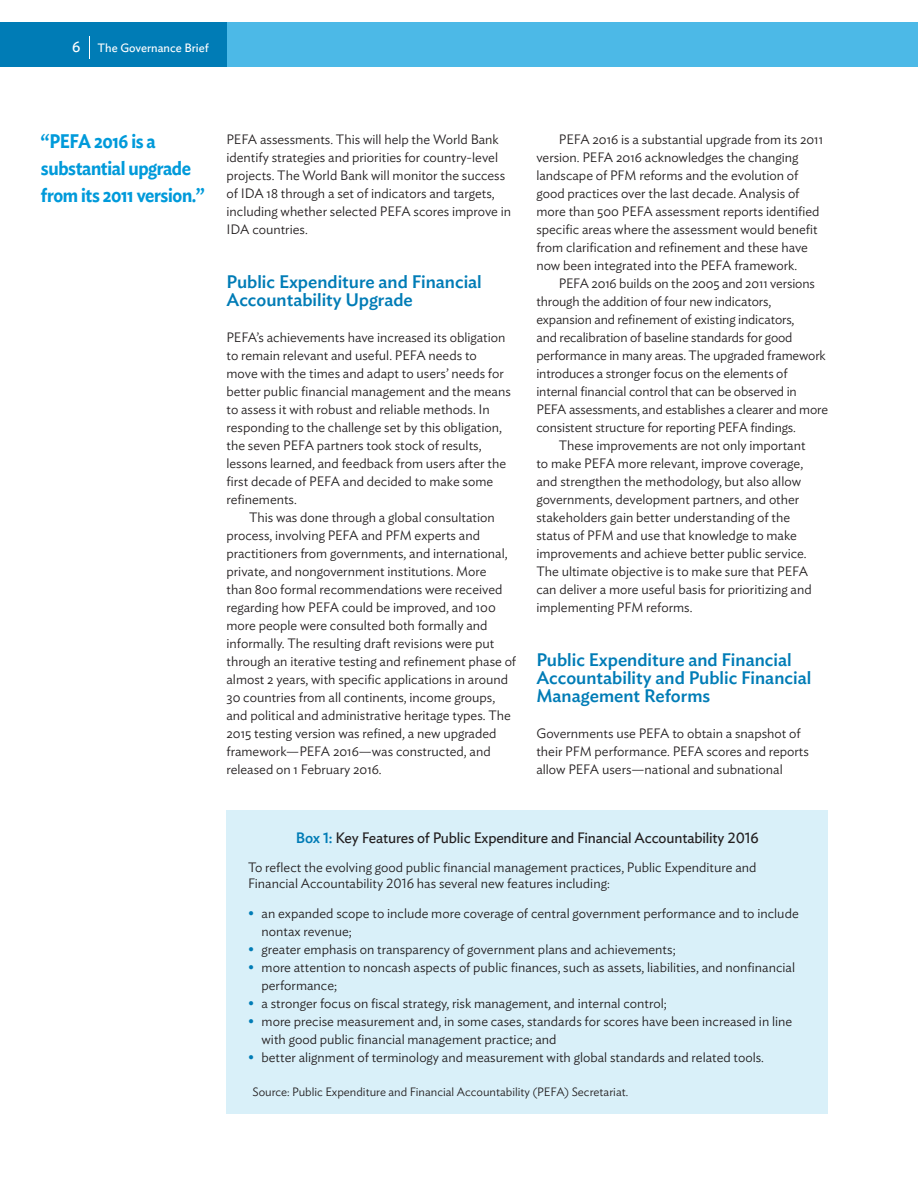
<style>
.page{position:relative;width:918px;height:1188px;background:#fff}
.page>*{position:absolute;margin:0;border:0;box-sizing:border-box;transform-origin:0 0}
.t1{font:600 19.5px/27px "Ideal Sans";letter-spacing:-.02em;color:#009ada;scale:.9 1}
.t2{font:500 18px/18px "Ideal Sans";color:#007cb6}
.t3{font:15px "Ideal Sans";letter-spacing:-.01em;color:#231f20}
.t4{font:300 13.5px/18px "Ideal Sans";color:#231f20}
.t5{font:300 12px "Ideal Sans";color:#231f20}
.t6{font:12px "Ideal Sans";color:#fff}
.s1{font-size:15px}
.s2{font-weight:500;color:#007cb6}
</style>
<div class="page">
<div style="left:88px;top:22px;width:830px;height:46px;background:#4cb9e7"></div>
<div style="left:0;top:22px;width:227px;height:46px;background:#007cb6"></div>
<svg style="left:89px;top:36px;width:1px;height:23px"></svg>
<div style="left:227px;top:810px;width:601px;height:303px;background:#d9f0f9"></div>
<p class="t6" style="left:72px;top:38px;width:138px"><span class="s1">6</span> The Governance Brief</p>
<h1 class="t1" style="left:41px;top:126px;width:183px">“PEFA 2016 is a substantial upgrade from its 2011 version.”</h1>
<p class="t4" style="left:226px;top:129px;width:286px">PEFA assessments. This will help the World Bank identify strategies and priorities for country-level projects. The World Bank will monitor the success of IDA 18 through a set of indicators and targets, including whether selected PEFA scores improve in IDA countries.</p>
<h2 class="t2" style="left:226px;top:271px;width:257px">Public Expenditure and Financial<br>Accountability Upgrade</h2>
<p class="t4" style="left:226px;top:327px;width:286px">PEFA’s achievements have increased its obligation to remain relevant and useful. PEFA needs to move with the times and adapt to users’ needs for better public financial management and the means to assess it with robust and reliable methods. In responding to the challenge set by this obligation, the seven PEFA partners took stock of results, lessons learned, and feedback from users after the first decade of PEFA and decided to make some refinements.</p>
<p class="t4" style="left:226px;top:507px;width:291px;text-indent:23px">This was done through a global consultation process, involving PEFA and PFM experts and practitioners from governments, and international, private, and nongovernment institutions. More<br>than 800 formal recommendations were received regarding how PEFA could be improved, and 100 more people were consulted both formally and informally. The resulting draft revisions were put through an iterative testing and refinement phase of almost 2 years, with specific applications in around 30 countries from all continents, income groups, and political and administrative heritage types. The 2015 testing version was refined, a new upgraded framework—PEFA 2016—was constructed, and released on 1 February 2016.</p>
<p class="t4" style="left:536px;top:129px;width:288px;text-indent:23px">PEFA 2016 is a substantial upgrade from its 2011 version. PEFA 2016 acknowledges the changing landscape of PFM reforms and the evolution of good practices over the last decade. Analysis of more than 500 PEFA assessment reports identified specific areas where the assessment would benefit from clarification and refinement and these have now been integrated into the PEFA framework.</p>
<p class="t4" style="left:559px;top:273px;width:258px">PEFA 2016 builds on the 2005 and 2011 versions</p>
<p class="t4" style="left:536px;top:291px;width:236px">through the addition of four new indicators,</p>
<p class="t4" style="left:536px;top:309px;width:260px">expansion and refinement of existing indicators,</p>
<p class="t4" style="left:536px;top:327px;width:258px">and recalibration of baseline standards for good</p>
<p class="t4" style="left:536px;top:345px;width:291px">performance in many areas. The upgraded framework</p>
<p class="t4" style="left:536px;top:363px;width:253px">introduces a stronger focus on the elements of</p>
<p class="t4" style="left:536px;top:381px;width:262px">internal financial control that can be observed in</p>
<p class="t4" style="left:536px;top:399px;width:293px">PEFA assessments, and establishes a clearer and more</p>
<p class="t4" style="left:536px;top:417px;width:261px">consistent structure for reporting PEFA findings.</p>
<p class="t4" style="left:559px;top:435px;width:248px">These improvements are not only important</p>
<p class="t4" style="left:536px;top:453px;width:268px">to make PEFA more relevant, improve coverage,</p>
<p class="t4" style="left:536px;top:471px;width:266px">and strengthen the methodology, but also allow</p>
<p class="t4" style="left:536px;top:489px;width:265px">governments, development partners, and other</p>
<p class="t4" style="left:536px;top:507px;width:255px">stakeholders gain better understanding of the</p>
<p class="t4" style="left:536px;top:525px;width:262px">status of PFM and use that knowledge to make</p>
<p class="t4" style="left:536px;top:543px;width:272px">improvements and achieve better public service.</p>
<p class="t4" style="left:536px;top:561px;width:273px">The ultimate objective is to make sure that PEFA</p>
<p class="t4" style="left:536px;top:579px;width:277px">can deliver a more useful basis for prioritizing and</p>
<p class="t4" style="left:536px;top:597px;width:158px">implementing PFM reforms.</p>
<h2 class="t2" style="left:536px;top:649px;width:276px">Public Expenditure and Financial<br>Accountability and Public Financial<br>Management Reforms</h2>
<p class="t4" style="left:536px;top:723px;width:274px">Governments use PEFA to obtain a snapshot of their PFM performance. PEFA scores and reports allow PEFA users—national and subnational</p>
<p class="t3" style="left:296px;top:827px;width:465px"><span class="s2">Box 1:</span> Key Features of Public Expenditure and Financial Accountability 2016</p>
<p class="t4" style="left:248px;top:858px;width:510px;line-height:16.2px">To reflect the evolving good public financial management practices, Public Expenditure and<br>Financial Accountability 2016 has several new features including:</p>
<p class="t4" style="left:262px;top:903px;width:539px;text-indent:-14px"><span class="s2">•</span> an expanded scope to include more coverage of central government performance and to include nontax revenue;</p>
<p class="t4" style="left:248px;top:939px;width:429px"><span class="s2">•</span> greater emphasis on transparency of government plans and achievements;</p>
<p class="t4" style="left:262px;top:957px;width:535px;text-indent:-14px"><span class="s2">•</span> more attention to noncash aspects of public finances, such as assets, liabilities, and nonfinancial performance;</p>
<p class="t4" style="left:248px;top:993px;width:420px"><span class="s2">•</span> a stronger focus on fiscal strategy, risk management, and internal control;</p>
<p class="t4" style="left:262px;top:1011px;width:532px;text-indent:-14px"><span class="s2">•</span> more precise measurement and, in some cases, standards for scores have been increased in line with good public financial management practice; and</p>
<p class="t4" style="left:248px;top:1047px;width:518px"><span class="s2">•</span> better alignment of terminology and measurement with global standards and related tools.</p>
<p class="t5" style="left:252px;top:1083px;width:377px">Source: Public Expenditure and Financial Accountability (PEFA) Secretariat.</p>
</div>
